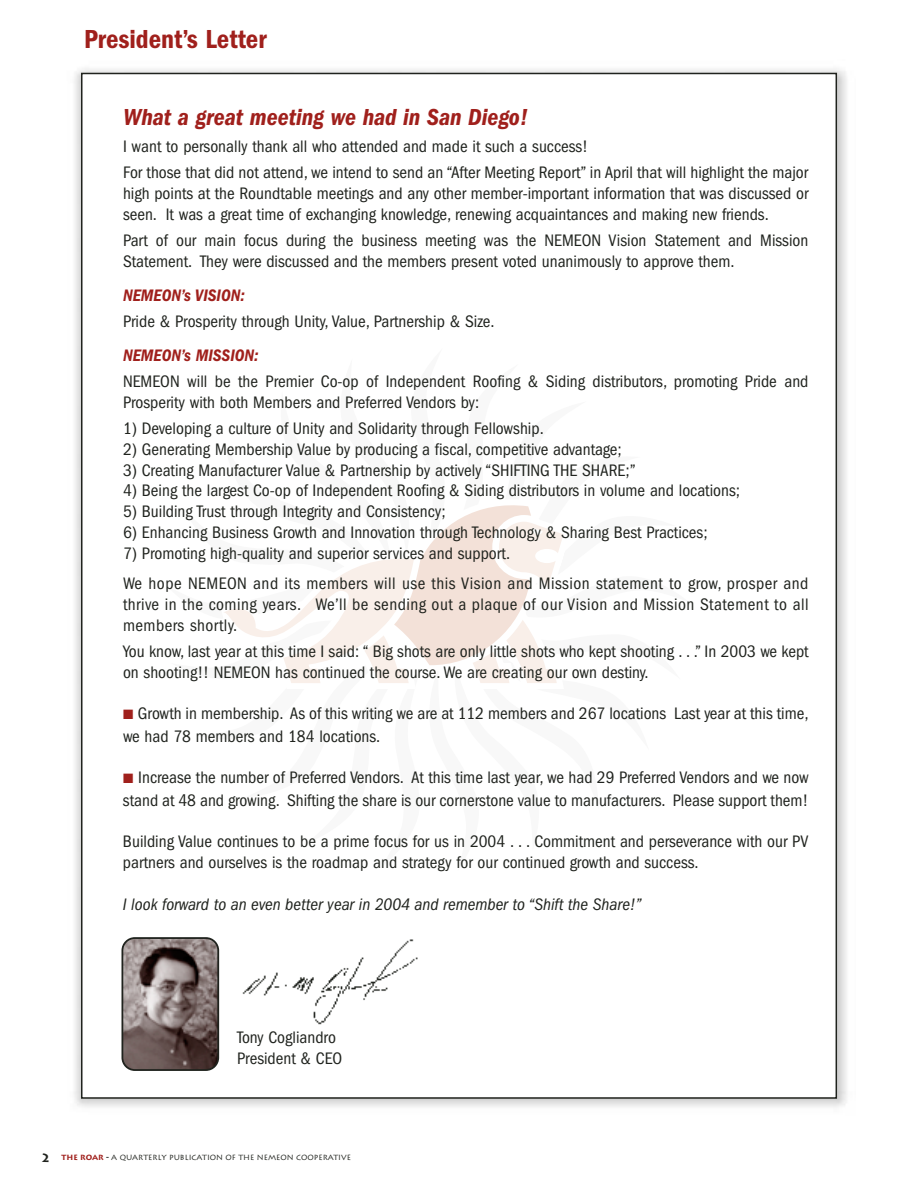
<style>
.page{position:relative;width:918px;height:1188px;background:#fff}
.page>*{position:absolute;margin:0;border:0;box-sizing:border-box;transform-origin:0 0}
.t1{font:600 condensed 27px "Franklin Gothic";color:#a0201c}
.t2{font:italic 600 condensed 24px "Franklin Gothic";color:#a0201c}
.t3{font:condensed 17.25px/20.7px "Franklin Gothic";color:#20231e}
.t4{font:condensed 17.25px/30.9px "Franklin Gothic";letter-spacing:.025em;color:#20231e}
.t5{font:italic condensed 17.25px "Franklin Gothic";color:#20231e}
.t6{font:italic 600 condensed 17.25px "Franklin Gothic";color:#a0201c}
.t7{font:700 12px "Lithos";color:#20231e}
.t8{font:7.5px "Lithos";color:#20231e}
.s1{color:#a0201c}
.s2{font-weight:700;color:#a0201c}
.s3{font-weight:700}
</style>
<div class="page">
<img style="left:74px;top:68px;width:773px;height:1039px">
<div style="left:82px;top:73px;width:754px;height:1025px;background:#fff"></div>
<svg style="left:224px;top:505px;width:339px;height:178px"></svg>
<img style="left:242px;top:939px;width:176px;height:86px">
<svg style="left:122px;top:937px;width:97px;height:134px;background:#796b6a"></svg>
<h1 class="t1" style="left:84px;top:30px;width:184px">President’s Letter</h1>
<h2 class="t2" style="left:123px;top:109px;width:407px">What a great meeting we had in San Diego!</h2>
<p class="t3" style="left:123px;top:134px;width:687px;line-height:26.4px">I want to personally thank all who attended and made it such a success!<br>For those that did not attend, we intend to send an “After Meeting Report” in April that will highlight the major</p>
<p class="t3" style="left:123px;top:184px;width:687px">high points at the Roundtable meetings and any other member-important information that was discussed or seen. It was a great time of exchanging knowledge, renewing acquaintances and making new friends.</p>
<p class="t3" style="left:123px;top:231px;width:687px">Part of our main focus during the business meeting was the NEMEON Vision Statement and Mission<br>Statement. They were discussed and the members present voted unanimously to approve them.</p>
<p class="t6" style="left:123px;top:289px;width:123px">NEMEON’s VISION:</p>
<p class="t3" style="left:123px;top:312px;width:373px">Pride &amp; Prosperity through Unity, Value, Partnership &amp; Size.</p>
<p class="t6" style="left:123px;top:349px;width:137px">NEMEON’s MISSION:</p>
<p class="t3" style="left:123px;top:373px;width:687px">NEMEON will be the Premier Co-op of Independent Roofing &amp; Siding distributors, promoting Pride and<br>Prosperity with both Members and Preferred Vendors by:</p>
<p class="t3" style="left:123px;top:420px;width:422px">1) Developing a culture of Unity and Solidarity through Fellowship.</p>
<p class="t3" style="left:123px;top:440px;width:500px">2) Generating Membership Value by producing a fiscal, competitive advantage;</p>
<p class="t3" style="left:123px;top:461px;width:514px">3) Creating Manufacturer Value &amp; Partnership by actively “SHIFTING THE SHARE;”</p>
<p class="t3" style="left:123px;top:482px;width:618px">4) Being the largest Co-op of Independent Roofing &amp; Siding distributors in volume and locations;</p>
<p class="t3" style="left:123px;top:503px;width:324px">5) Building Trust through Integrity and Consistency;</p>
<p class="t3" style="left:123px;top:523px;width:586px">6) Enhancing Business Growth and Innovation through Technology &amp; Sharing Best Practices;</p>
<p class="t4" style="left:123px;top:539px;width:687px">7) Promoting high-quality and superior services and support.<br>We hope NEMEON and its members will use this Vision and Mission statement to grow, prosper and</p>
<p class="t4" style="left:123px;top:596px;width:687px;line-height:20.7px">thrive in the coming years. We’ll be sending out a plaque of our Vision and Mission Statement to all members shortly.</p>
<p class="t3" style="left:123px;top:643px;width:687px">You know, last year at this time I said: “ Big shots are only little shots who kept shooting . . .” In 2003 we kept on shooting!! NEMEON has continued the course. We are creating our own destiny.</p>
<p class="t3" style="left:123px;top:704px;width:687px;line-height:22.6px"><span class="s1">■</span> Growth in membership. As of this writing we are at 112 members and 267 locations Last year at this time, we had 78 members and 184 locations.</p>
<p class="t3" style="left:123px;top:768px;width:687px;line-height:22.6px"><span class="s1">■</span> Increase the number of Preferred Vendors. At this time last year, we had 29 Preferred Vendors and we now stand at 48 and growing. Shifting the share is our cornerstone value to manufacturers. Please support them!</p>
<p class="t3" style="left:123px;top:833px;width:687px">Building Value continues to be a prime focus for us in 2004 . . . Commitment and perseverance with our PV partners and ourselves is the roadmap and strategy for our continued growth and success.</p>
<p class="t5" style="left:123px;top:898px;width:520px">I look forward to an even better year in 2004 and remember to “Shift the Share!”</p>
<p class="t3" style="left:237px;top:1028px;width:107px">Tony Cogliandro<br>President &amp; CEO</p>
<p class="t7" style="left:42px;top:1151px;width:9px">2</p>
<p class="t8" style="left:62px;top:1153px;width:291px"><span class="s2">THE ROAR</span> <span class="s3">-</span> A QUARTERLY PUBLICATION OF THE NEMEON COOPERATIVE</p>
</div>
